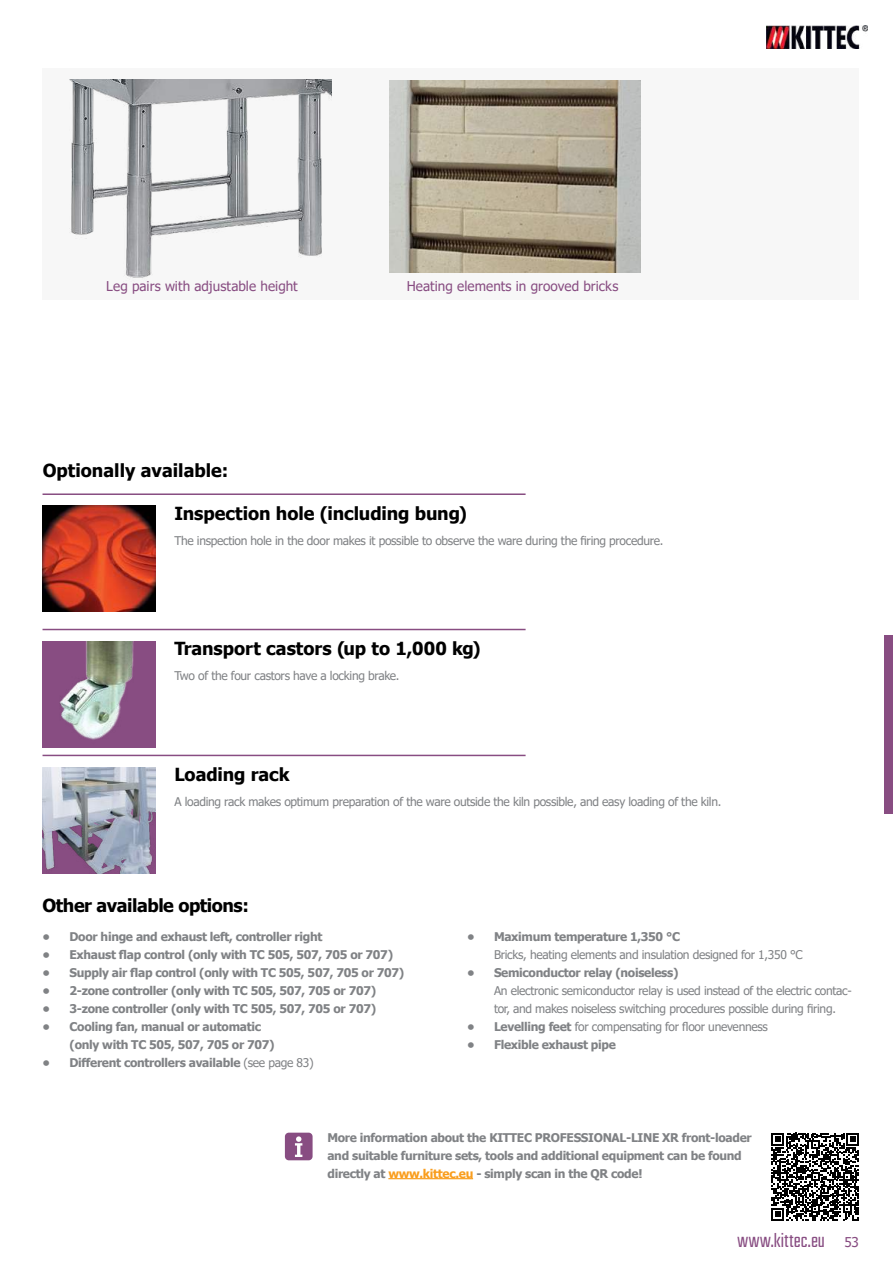
<style>
.page{position:relative;width:893px;height:1263px;background:#fff}
.page>*{position:absolute;margin:0;border:0;box-sizing:border-box;transform-origin:0 0}
.t1{font:300 21px "Teko";letter-spacing:.015em;color:#884d82}
.t2{font:700 18px "Tahoma";letter-spacing:-.005em;color:#000}
.t3{font:700 18px "Tahoma";letter-spacing:-.025em;color:#000}
.t4{font:13.5px "Tahoma";letter-spacing:.005em;color:#884d82}
.t5{font:700 12px/18px "Tahoma";letter-spacing:-.025em;color:#808285}
.t6{font:12px/18px "Tahoma";letter-spacing:-.025em;color:#808285}
.s1{font-weight:400}
.s2{font-weight:700}
.s3{color:#f99d1c}
.s4{font-family:"Tahoma";font-weight:400;font-size:13.5px}
</style>
<div class="page">
<img style="left:767px;top:25px;width:101px;height:24px">
<hr style="left:43px;top:493px;width:483px;height:2px;background:#884d82">
<hr style="left:43px;top:755px;width:483px;height:1px;background:#884d82">
<div style="left:884px;top:635px;width:9px;height:179px;background:#884d82"></div>
<svg style="left:771px;top:1133px;width:88px;height:87px"></svg>
<hr style="left:388px;top:1178px;width:85px;height:1px;background:#f99d1c">
<div style="left:285px;top:1133px;width:28px;height:27px;background:#884d82;border-radius:4px"></div>
<svg style="left:295px;top:1136px;width:7px;height:21px"></svg>
<div style="left:43px;top:68px;width:816px;height:232px;background:#f7f7f7"></div>
<img style="left:69px;top:79px;width:263px;height:199px">
<img style="left:389px;top:81px;width:251px;height:191px">
<hr style="left:43px;top:629px;width:483px;height:1px;background:#884d82">
<img style="left:43px;top:506px;width:113px;height:106px">
<img style="left:43px;top:767px;width:113px;height:106px">
<img style="left:43px;top:641px;width:113px;height:106px">
<p class="t4" style="left:106px;top:277px;width:193px">Leg pairs with adjustable height</p>
<p class="t4" style="left:407px;top:277px;width:213px">Heating elements in grooved bricks</p>
<h2 class="t2" style="left:43px;top:458px;width:187px">Optionally available:</h2>
<h2 class="t2" style="left:174px;top:500px;width:294px">Inspection hole (including bung)</h2>
<p class="t6" style="left:174px;top:532px;width:491px">The inspection hole in the door makes it possible to observe the ware during the firing procedure.</p>
<h2 class="t2" style="left:174px;top:636px;width:308px">Transport castors (up to 1,000 kg)</h2>
<p class="t6" style="left:174px;top:667px;width:227px">Two of the four castors have a locking brake.</p>
<h2 class="t2" style="left:174px;top:762px;width:117px">Loading rack</h2>
<p class="t6" style="left:174px;top:793px;width:549px">A loading rack makes optimum preparation of the ware outside the kiln possible, and easy loading of the kiln.</p>
<h2 class="t3" style="left:43px;top:893px;width:208px">Other available options:</h2>
<p class="t5" style="left:43px;top:928px;width:281px">• Door hinge and exhaust left, controller right</p>
<p class="t5" style="left:43px;top:946px;width:352px">• Exhaust flap control (only with TC 505, 507, 705 or 707)</p>
<p class="t5" style="left:43px;top:964px;width:363px">• Supply air flap control (only with TC 505, 507, 705 or 707)</p>
<p class="t5" style="left:43px;top:982px;width:335px">• 2-zone controller (only with TC 505, 507, 705 or 707)</p>
<p class="t5" style="left:43px;top:1000px;width:335px">• 3-zone controller (only with TC 505, 507, 705 or 707)</p>
<p class="t5" style="left:70px;top:1018px;width:207px;text-indent:-27px">• Cooling fan, manual or automatic (only with TC 505, 507, 705 or 707)</p>
<p class="t5" style="left:43px;top:1054px;width:273px">• Different controllers available <span class="s1">(see page 83)</span></p>
<p class="t5" style="left:467px;top:928px;width:215px">• Maximum temperature 1,350 °C</p>
<p class="t6" style="left:494px;top:947px;width:310px">Bricks, heating elements and insulation designed for 1,350 °C</p>
<p class="t5" style="left:467px;top:964px;width:213px">• Semiconductor relay (noiseless)</p>
<p class="t6" style="left:494px;top:983px;width:359px">An electronic semiconductor relay is used instead of the electric contac&shy;tor, and makes noiseless switching procedures possible during firing.</p>
<p class="t6" style="left:467px;top:1019px;width:302px"><span class="s2">• Levelling feet</span> for compensating for floor unevenness</p>
<p class="t5" style="left:467px;top:1036px;width:150px">• Flexible exhaust pipe</p>
<p class="t5" style="left:327px;top:1129px;width:426px">More information about the KITTEC PROFESSIONAL-LINE XR front-loader and suitable furniture sets, tools and additional equipment can be found directly at <span class="s3">www.kittec.eu</span> - simply scan in the QR code!</p>
<h1 class="t1" style="left:737px;top:1229px;width:123px">www.kittec.eu <span class="s4">53</span></h1>
</div>
